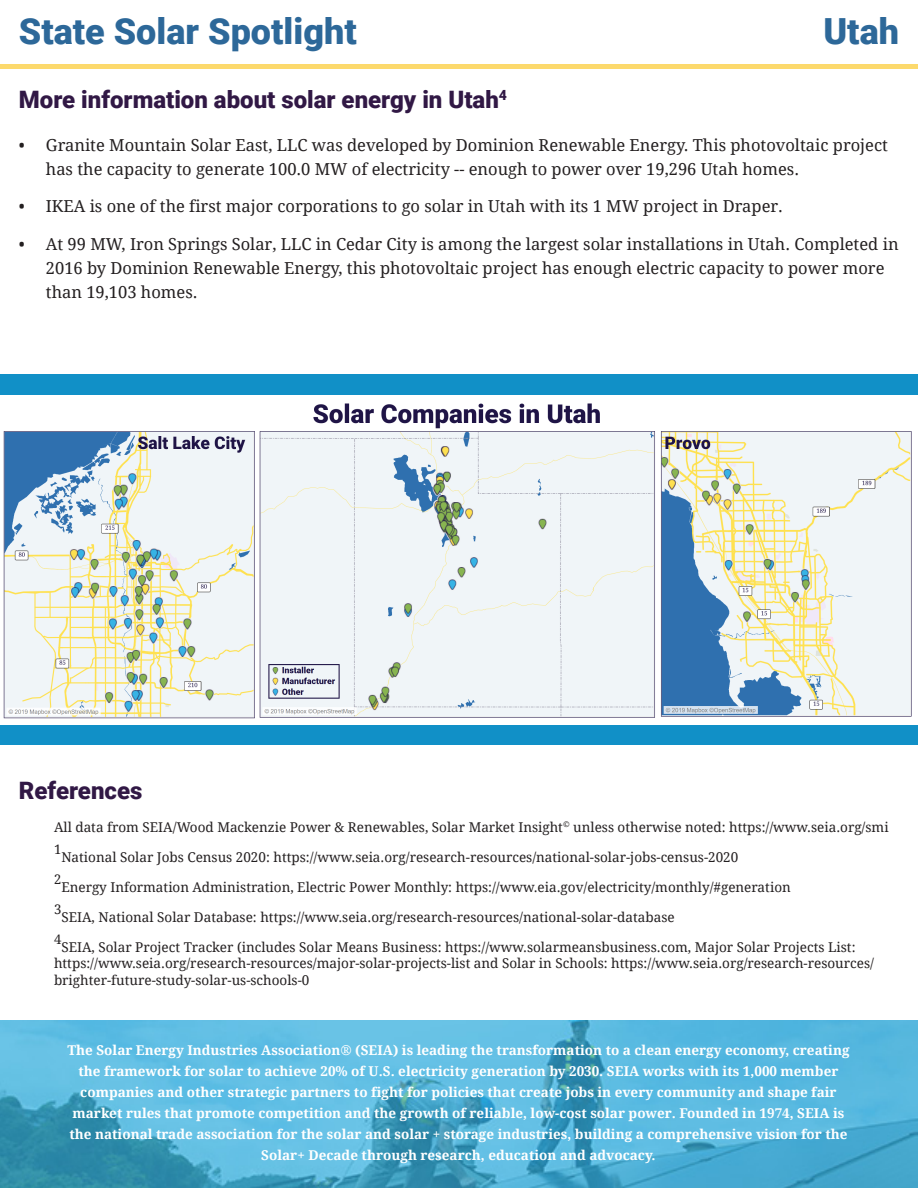
<style>
.page{position:relative;width:918px;height:1188px;background:#fff}
.page>*{position:absolute;margin:0;border:0;box-sizing:border-box;transform-origin:0 0}
.t1{font:900 36px "Roboto";color:#2d6899}
.t2{font:900 24px "Roboto";color:#311845}
.t3{font:16.5px/24px "Droid Serif";color:#231f20}
.t4{font:13.5px/16.5px "Droid Serif";color:#231f20}
.t5{font:700 13.5px/21px "Droid Serif";color:#fff;text-align:center}
.t6{font:13.05px "Droid Serif";color:#231f20}
</style>
<div class="page">
<div style="left:0;top:375px;width:918px;height:370px;background:#1190c7"></div>
<div style="left:0;top:64px;width:918px;height:5px;background:#fcd96c"></div>
<img style="left:0;top:1021px;width:918px;height:167px">
<img style="left:0;top:398px;width:918px;height:324px">
<h1 class="t1" style="left:19px;top:6px;width:339px">State Solar Spotlight</h1>
<h2 class="t2" style="left:19px;top:82px;width:490px">More information about solar energy in Utah<sup>4</sup></h2>
<h1 class="t1" style="left:823px;top:6px;width:77px">Utah</h1>
<p class="t3" style="left:46px;top:133px;width:844px;text-indent:-27px">• Granite Mountain Solar East, LLC was developed by Dominion Renewable Energy. This photovoltaic project has the capacity to generate 100.0 MW of electricity -- enough to power over 19,296 Utah homes.</p>
<p class="t3" style="left:19px;top:195px;width:766px">• IKEA is one of the first major corporations to go solar in Utah with its 1 MW project in Draper.</p>
<p class="t3" style="left:46px;top:232px;width:854px;text-indent:-27px">• At 99 MW, Iron Springs Solar, LLC in Cedar City is among the largest solar installations in Utah. Completed in<br>2016 by Dominion Renewable Energy, this photovoltaic project has enough electric capacity to power more than 19,103 homes.</p>
<h2 class="t2" style="left:19px;top:773px;width:125px">References</h2>
<p class="t4" style="left:54px;top:819px;width:836px">All data from SEIA/Wood Mackenzie Power &amp; Renewables, Solar Market Insight<sup>©</sup> unless otherwise noted: https://www.seia.org/smi</p>
<p class="t6" style="left:54px;top:842px;width:9px">1</p>
<p class="t4" style="left:61px;top:849px;width:679px">National Solar Jobs Census 2020: https://www.seia.org/research-resources/national-solar-jobs-census-2020</p>
<p class="t6" style="left:54px;top:872px;width:9px">2</p>
<p class="t4" style="left:61px;top:879px;width:731px">Energy Information Administration, Electric Power Monthly: https://www.eia.gov/electricity/monthly/#generation</p>
<p class="t6" style="left:54px;top:902px;width:9px">3</p>
<p class="t4" style="left:61px;top:909px;width:615px">SEIA, National Solar Database: https://www.seia.org/research-resources/national-solar-database</p>
<p class="t6" style="left:54px;top:932px;width:9px">4</p>
<p class="t4" style="left:54px;top:939px;width:822px;text-indent:7px">SEIA, Solar Project Tracker (includes Solar Means Business: https://www.solarmeansbusiness.com, Major Solar Projects List: https://www.seia.org/research-resources/major-solar-projects-list and Solar in Schools: https://www.seia.org/research-resources/ brighter-future-study-solar-us-schools-0</p>
<p class="t5" style="left:67px;top:1039px;width:784px">The Solar Energy Industries Association® (SEIA) is leading the transformation to a clean energy economy, creating the framework for solar to achieve 20% of U.S. electricity generation by 2030. SEIA works with its 1,000 member companies and other strategic partners to fight for policies that create jobs in every community and shape fair market rules that promote competition and the growth of reliable, low-cost solar power. Founded in 1974, SEIA is the national trade association for the solar and solar + storage industries, building a comprehensive vision for the Solar+ Decade through research, education and advocacy.</p>
</div>
